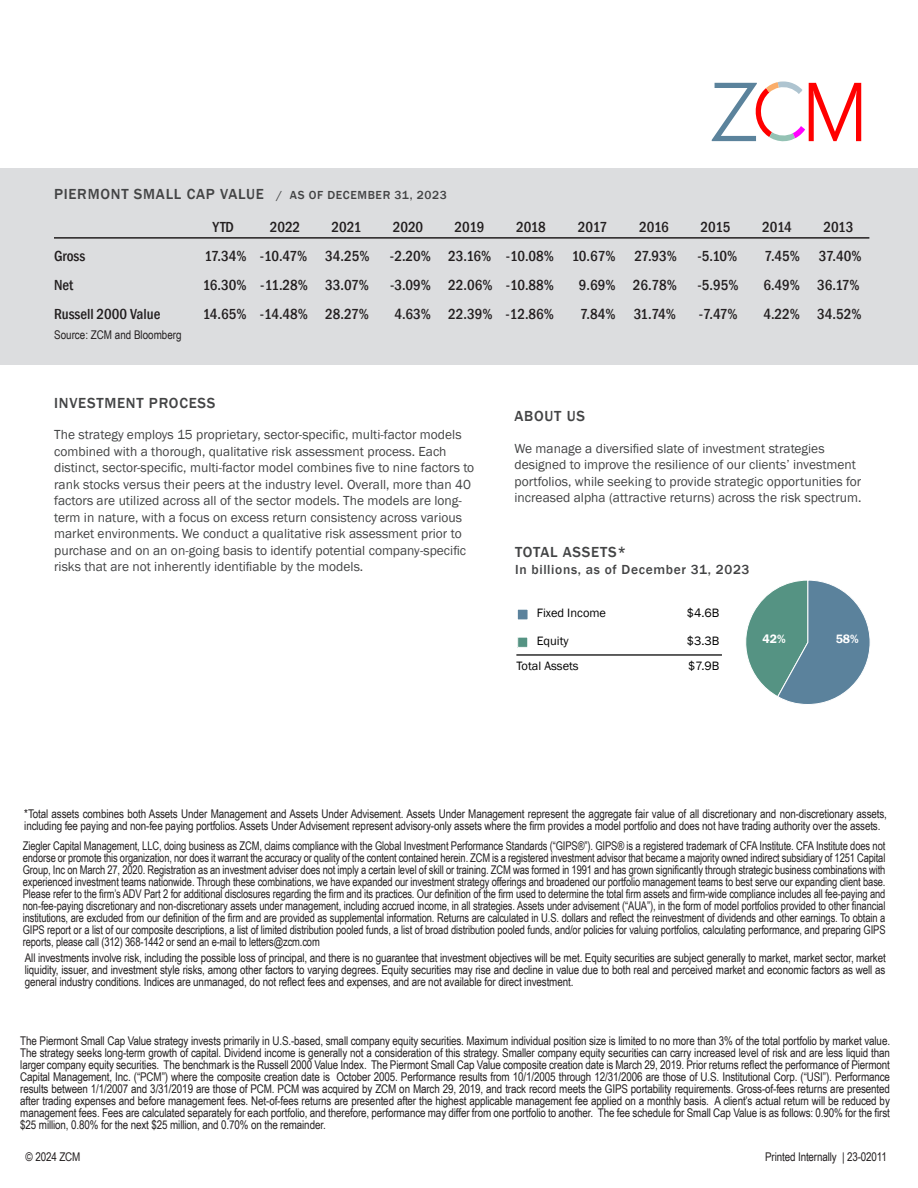
<style>
.page{position:relative;width:918px;height:1188px;background:#fff}
.page>*{position:absolute;margin:0;border:0;box-sizing:border-box;transform-origin:0 0}
.t1{font:500 condensed 15px "Franklin Gothic";color:#231f20}
.t2{font:500 15px "Franklin Gothic";letter-spacing:.05em;color:#434445}
.t3{font:13.5px/16.5px "Franklin Gothic";color:#434445}
.t4{font:500 13.5px "Franklin Gothic";letter-spacing:.05em;color:#434445}
.t5{font:12.45px "Franklin Gothic";color:#000}
.t6{font:600 12.45px "Franklin Gothic";color:#fff}
.t7{font:12px/12px "Arial Narrow";letter-spacing:-.01em;color:#231f20;text-align:justify}
.t8{font:12px/12px "Arial Narrow";letter-spacing:-.01em;color:#231f20;text-align:justify;scale:.95 1}
.s1{font-size:12px}
</style>
<div class="page">
<div style="left:517px;top:609px;width:11px;height:11px;background:#5b829c"></div>
<div style="left:517px;top:609px;width:11px;height:11px;border:1px solid #fff"></div>
<hr style="left:517px;top:654px;width:205px;height:2px;background:#000">
<div style="left:518px;top:637px;width:10px;height:10px;background:#559383"></div>
<div style="left:517px;top:637px;width:11px;height:11px;border:1px solid #fff"></div>
<svg style="left:745px;top:580px;width:125px;height:125px"></svg>
<div style="left:1px;top:168px;width:917px;height:196px;background:#dcdddf"></div>
<svg style="left:712px;top:81px;width:149px;height:60px"></svg>
<hr style="left:54px;top:237px;width:815px;height:2px;background:#231f20">
<p class="t2" style="left:54px;top:188px;width:394px">PIERMONT SMALL CAP VALUE <span class="s1">/ AS OF DECEMBER 31, 2023</span></p>
<p class="t1" style="left:213px;top:220px;width:23px">YTD</p>
<p class="t1" style="left:270px;top:220px;width:32px">2022</p>
<p class="t1" style="left:332px;top:220px;width:31px">2021</p>
<p class="t1" style="left:393px;top:220px;width:32px">2020</p>
<p class="t1" style="left:455px;top:220px;width:31px">2019</p>
<p class="t1" style="left:516px;top:220px;width:31px">2018</p>
<p class="t1" style="left:578px;top:220px;width:31px">2017</p>
<p class="t1" style="left:639px;top:220px;width:31px">2016</p>
<p class="t1" style="left:701px;top:220px;width:31px">2015</p>
<p class="t1" style="left:762px;top:220px;width:31px">2014</p>
<p class="t1" style="left:824px;top:220px;width:31px">2013</p>
<p class="t1" style="left:54px;top:250px;width:33px">Gross</p>
<p class="t1" style="left:204px;top:250px;width:167px">17.34% -10.47% 34.25%</p>
<p class="t1" style="left:390px;top:250px;width:289px">-2.20% 23.16% -10.08% 10.67% 27.93%</p>
<p class="t1" style="left:698px;top:250px;width:41px">-5.10%</p>
<p class="t1" style="left:765px;top:250px;width:99px">7.45% 37.40%</p>
<p class="t1" style="left:54px;top:279px;width:21px">Net</p>
<p class="t1" style="left:203px;top:279px;width:168px">16.30% -11.28% 33.07%</p>
<p class="t1" style="left:390px;top:279px;width:166px">-3.09% 22.06% -10.88%</p>
<p class="t1" style="left:579px;top:279px;width:100px">9.69% 26.78%</p>
<p class="t1" style="left:698px;top:279px;width:43px">-5.95%</p>
<p class="t1" style="left:763px;top:279px;width:98px">6.49% 36.17%</p>
<p class="t1" style="left:54px;top:308px;width:108px">Russell 2000 Value</p>
<p class="t1" style="left:203px;top:308px;width:168px">14.65% -14.48% 28.27%</p>
<p class="t1" style="left:394px;top:308px;width:161px">4.63% 22.39% -12.86%</p>
<p class="t1" style="left:580px;top:308px;width:98px">7.84% 31.74%</p>
<p class="t1" style="left:699px;top:308px;width:41px">-7.47%</p>
<p class="t1" style="left:763px;top:308px;width:100px">4.22% 34.52%</p>
<p class="t7" style="left:54px;top:330px;width:129px">Source: ZCM and Bloomberg</p>
<p class="t2" style="left:54px;top:397px;width:163px">INVESTMENT PROCESS</p>
<p class="t3" style="left:54px;top:427px;width:422px">The strategy employs 15 proprietary, sector-specific, multi-factor models combined with a thorough, qualitative risk assessment process. Each distinct, sector-specific, multi-factor model combines five to nine factors to rank stocks versus their peers at the industry level. Overall, more than 40 factors are utilized across all of the sector models. The models are long&shy;term in nature, with a focus on excess return consistency across various market environments. We conduct a qualitative risk assessment prior to purchase and on an on-going basis to identify potential company-specific risks that are not inherently identifiable by the models.</p>
<p class="t2" style="left:514px;top:410px;width:72px">ABOUT US</p>
<p class="t3" style="left:514px;top:440px;width:349px">We manage a diversified slate of investment strategies designed to improve the resilience of our clients’ investment portfolios, while seeking to provide strategic opportunities for increased alpha (attractive returns) across the risk spectrum.</p>
<p class="t2" style="left:515px;top:546px;width:113px">TOTAL ASSETS*</p>
<p class="t4" style="left:515px;top:564px;width:236px">In billions, as of December 31, 2023</p>
<p class="t5" style="left:537px;top:608px;width:71px">Fixed Income</p>
<p class="t5" style="left:687px;top:608px;width:34px">$4.6B</p>
<p class="t5" style="left:537px;top:636px;width:34px">Equity</p>
<p class="t5" style="left:687px;top:636px;width:34px">$3.3B</p>
<p class="t5" style="left:516px;top:660px;width:64px">Total Assets</p>
<p class="t5" style="left:688px;top:660px;width:33px">$7.9B</p>
<p class="t6" style="left:763px;top:631px;width:24px">42%</p>
<p class="t6" style="left:836px;top:631px;width:24px">58%</p>
<p class="t7" style="left:24px;top:809px;width:864px">*Total assets combines both Assets Under Management and Assets Under Advisement. Assets Under Management represent the aggregate fair value of all discretionary and non-discretionary assets, including fee paying and non-fee paying portfolios. Assets Under Advisement represent advisory-only assets where the firm provides a model portfolio and does not have trading authority over the assets.</p>
<p class="t8" style="left:23px;top:841px;width:910px">Ziegler Capital Management, LLC, doing business as ZCM, claims compliance with the Global Investment Performance Standards (“GIPS®”). GIPS® is a registered trademark of CFA Institute. CFA Institute does not endorse or promote this organization, nor does it warrant the accuracy or quality of the content contained herein. ZCM is a registered investment advisor that became a majority owned indirect subsidiary of 1251 Capital Group, Inc on March 27, 2020. Registration as an investment adviser does not imply a certain level of skill or training. ZCM was formed in 1991 and has grown significantly through strategic business combinations with experienced investment teams nationwide. Through these combinations, we have expanded our investment strategy offerings and broadened our portfolio management teams to best serve our expanding client base.<br>Please refer to the firm’s ADV Part 2 for additional disclosures regarding the firm and its practices. Our definition of the firm used to determine the total firm assets and firm-wide compliance includes all fee-paying and non-fee-paying discretionary and non-discretionary assets under management, including accrued income, in all strategies. Assets under advisement (“AUA”), in the form of model portfolios provided to other financial institutions, are excluded from our definition of the firm and are provided as supplemental information. Returns are calculated in U.S. dollars and reflect the reinvestment of dividends and other earnings. To obtain a GIPS report or a list of our composite descriptions, a list of limited distribution pooled funds, a list of broad distribution pooled funds, and/or policies for valuing portfolios, calculating performance, and preparing GIPS reports, please call (312) 368-1442 or send an e-mail to letters@zcm.com</p>
<p class="t7" style="left:25px;top:953px;width:862px">All investments involve risk, including the possible loss of principal, and there is no guarantee that investment objectives will be met. Equity securities are subject generally to market, market sector, market liquidity, issuer, and investment style risks, among other factors to varying degrees. Equity securities may rise and decline in value due to both real and perceived market and economic factors as well as general industry conditions. Indices are unmanaged, do not reflect fees and expenses, and are not available for direct investment.</p>
<p class="t7" style="left:20px;top:1036px;width:871px">The Piermont Small Cap Value strategy invests primarily in U.S.-based, small company equity securities. Maximum individual position size is limited to no more than 3% of the total portfolio by market value.<br>The strategy seeks long-term growth of capital. Dividend income is generally not a consideration of this strategy. Smaller company equity securities can carry increased level of risk and are less liquid than larger company equity securities. The benchmark is the Russell 2000 Value Index. The Piermont Small Cap Value composite creation date is March 29, 2019. Prior returns reflect the performance of Piermont Capital Management, Inc. (“PCM”) where the composite creation date is October 2005. Performance results from 10/1/2005 through 12/31/2006 are those of U.S. Institutional Corp. (“USI”). Performance results between 1/1/2007 and 3/31/2019 are those of PCM. PCM was acquired by ZCM on March 29, 2019, and track record meets the GIPS portability requirements. Gross-of-fees returns are presented after trading expenses and before management fees. Net-of-fees returns are presented after the highest applicable management fee applied on a monthly basis. A client’s actual return will be reduced by management fees. Fees are calculated separately for each portfolio, and therefore, performance may differ from one portfolio to another. The fee schedule for Small Cap Value is as follows: 0.90% for the first $25 million, 0.80% for the next $25 million, and 0.70% on the remainder.</p>
<p class="t7" style="left:26px;top:1152px;width:56px">© 2024 ZCM</p>
<p class="t7" style="left:765px;top:1152px;width:123px">Printed Internally | 23-02011</p>
</div>
